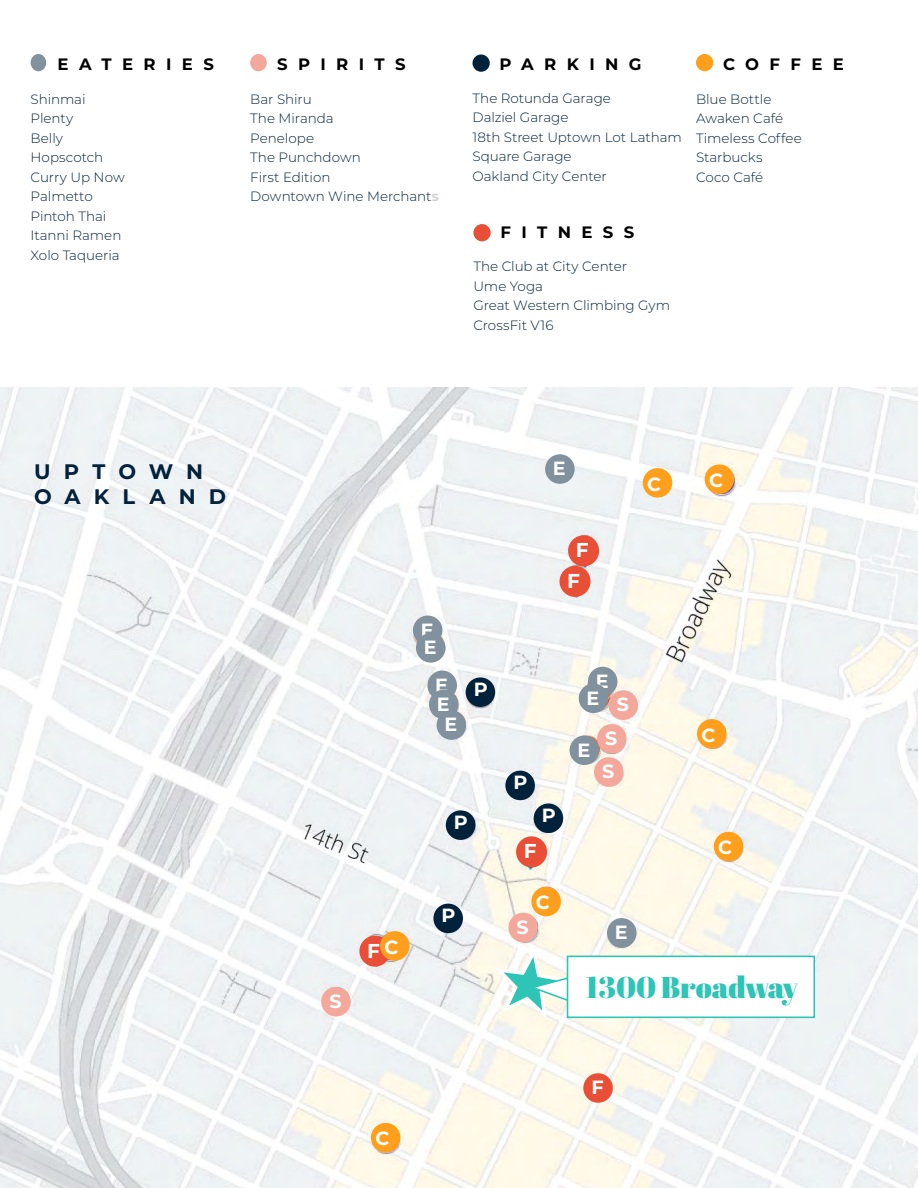
<style>
.page{position:relative;width:918px;height:1188px;background:#fff}
.page>*{position:absolute;margin:0;border:0;box-sizing:border-box;transform-origin:0 0}
.t1{font:900 30px "Abril Display";color:#2ec4b6}
.t2{font:700 21px/25.2px "Montserrat";letter-spacing:.63em;color:#02223c}
.t3{font:700 20.1px "Montserrat";color:#fff}
.t4{font:700 19.05px "Montserrat";color:#fff}
.t5{font:700 16.5px "Montserrat";letter-spacing:.63em;color:#000}
.t6{font:300 13.5px/19.5px "Montserrat";letter-spacing:-.005em;color:#02223c}
.s1{font-weight:600;color:#d1cacf}
</style>
<div class="page">
<img style="left:0;top:387px;width:917px;height:801px">
<div style="left:643px;top:468px;width:29px;height:30px;background:#ff9f1c;border-radius:50%"></div>
<div style="left:705px;top:464px;width:29px;height:30px;background:#ff9f1c;border-radius:50%"></div>
<div style="left:545px;top:454px;width:30px;height:30px;background:#81919e;border-radius:50%"></div>
<div style="left:413px;top:616px;width:29px;height:29px;background:#81919e;border-radius:50%"></div>
<div style="left:416px;top:633px;width:30px;height:30px;background:#81919e;border-radius:50%"></div>
<div style="left:427px;top:671px;width:30px;height:29px;background:#81919e;border-radius:50%"></div>
<div style="left:429px;top:690px;width:30px;height:29px;background:#81919e;border-radius:50%"></div>
<div style="left:437px;top:710px;width:29px;height:30px;background:#81919e;border-radius:50%"></div>
<div style="left:588px;top:667px;width:29px;height:29px;background:#81919e;border-radius:50%"></div>
<div style="left:579px;top:684px;width:29px;height:29px;background:#81919e;border-radius:50%"></div>
<div style="left:607px;top:918px;width:30px;height:30px;background:#81919e;border-radius:50%"></div>
<div style="left:583px;top:1073px;width:30px;height:30px;background:#e94f37;border-radius:50%"></div>
<div style="left:359px;top:936px;width:31px;height:31px;background:#e94f37;border-radius:50%"></div>
<div style="left:516px;top:836px;width:31px;height:31px;background:#e94f37;border-radius:50%"></div>
<div style="left:559px;top:566px;width:32px;height:31px;background:#e94f37;border-radius:50%"></div>
<div style="left:568px;top:535px;width:31px;height:31px;background:#e94f37;border-radius:50%"></div>
<div style="left:570px;top:735px;width:29px;height:30px;background:#81919e;border-radius:50%"></div>
<div style="left:697px;top:719px;width:30px;height:30px;background:#ff9f1c;border-radius:50%"></div>
<div style="left:714px;top:832px;width:29px;height:29px;background:#ff9f1c;border-radius:50%"></div>
<div style="left:371px;top:1123px;width:29px;height:29px;background:#ff9f1c;border-radius:50%"></div>
<div style="left:446px;top:810px;width:29px;height:30px;background:#02223c;border-radius:50%"></div>
<div style="left:433px;top:904px;width:30px;height:29px;background:#02223c;border-radius:50%"></div>
<div style="left:534px;top:804px;width:29px;height:29px;background:#02223c;border-radius:50%"></div>
<div style="left:505px;top:771px;width:30px;height:29px;background:#02223c;border-radius:50%"></div>
<div style="left:466px;top:677px;width:29px;height:30px;background:#02223c;border-radius:50%"></div>
<div style="left:380px;top:931px;width:30px;height:30px;background:#ff9f1c;border-radius:50%"></div>
<div style="left:531px;top:887px;width:30px;height:29px;background:#ff9f1c;border-radius:50%"></div>
<div style="left:594px;top:757px;width:30px;height:30px;background:#f4a79b;border-radius:50%"></div>
<div style="left:597px;top:724px;width:30px;height:30px;background:#f4a79b;border-radius:50%"></div>
<div style="left:609px;top:690px;width:29px;height:30px;background:#f4a79b;border-radius:50%"></div>
<div style="left:508px;top:913px;width:30px;height:29px;background:#f4a79b;border-radius:50%"></div>
<div style="left:321px;top:987px;width:30px;height:29px;background:#f4a79b;border-radius:50%"></div>
<svg style="left:491px;top:948px;width:107px;height:75px"></svg>
<div style="left:567px;top:956px;width:248px;height:62px;background:#fff;border:2px solid #2ec4b6"></div>
<div style="left:31px;top:54px;width:15px;height:17px;background:#81919e;border-radius:50%"></div>
<div style="left:250px;top:54px;width:17px;height:17px;background:#f4a79b;border-radius:50%"></div>
<div style="left:696px;top:54px;width:17px;height:17px;background:#ff9f1c;border-radius:50%"></div>
<div style="left:473px;top:54px;width:17px;height:18px;background:#02223c;border-radius:50%"></div>
<div style="left:473px;top:224px;width:18px;height:17px;background:#e94f37;border-radius:50%"></div>
<p class="t5" style="left:58px;top:53px;width:158px">EATERIES</p>
<p class="t6" style="left:31px;top:89px;width:56px">Shinmai</p>
<p class="t6" style="left:31px;top:108px;width:44px">Plenty</p>
<p class="t6" style="left:31px;top:128px;width:34px">Belly</p>
<p class="t6" style="left:31px;top:147px;width:74px">Hopscotch</p>
<p class="t6" style="left:31px;top:167px;width:96px">Curry Up Now</p>
<p class="t6" style="left:31px;top:186px;width:64px">Palmetto</p>
<p class="t6" style="left:31px;top:206px;width:77px">Pintoh Thai</p>
<p class="t6" style="left:31px;top:225px;width:92px">Itanni Ramen</p>
<p class="t6" style="left:31px;top:245px;width:91px">Xolo Taqueria</p>
<p class="t5" style="left:277px;top:53px;width:130px">SPIRITS</p>
<p class="t6" style="left:250px;top:89px;width:63px">Bar Shiru</p>
<p class="t6" style="left:250px;top:108px;width:85px">The Miranda</p>
<p class="t6" style="left:250px;top:128px;width:66px">Penelope</p>
<p class="t6" style="left:250px;top:147px;width:112px">The Punchdown</p>
<p class="t6" style="left:250px;top:167px;width:82px">First Edition</p>
<p class="t6" style="left:250px;top:186px;width:190px">Downtown Wine Merchant<span class="s1">s</span></p>
<p class="t5" style="left:500px;top:52px;width:144px">PARKING</p>
<p class="t6" style="left:472px;top:88px;width:140px">The Rotunda Garage</p>
<p class="t6" style="left:472px;top:107px;width:98px">Dalziel Garage</p>
<p class="t6" style="left:472px;top:127px;width:211px">18th Street Uptown Lot Latham<br>Square Garage</p>
<p class="t6" style="left:472px;top:166px;width:136px">Oakland City Center</p>
<p class="t5" style="left:723px;top:53px;width:122px">COFFEE</p>
<p class="t6" style="left:696px;top:89px;width:77px">Blue Bottle</p>
<p class="t6" style="left:696px;top:108px;width:89px">Awaken Café</p>
<p class="t6" style="left:696px;top:128px;width:107px">Timeless Coffee</p>
<p class="t6" style="left:696px;top:147px;width:68px">Starbucks</p>
<p class="t6" style="left:696px;top:167px;width:69px">Coco Café</p>
<p class="t5" style="left:500px;top:220px;width:135px">FITNESS</p>
<p class="t6" style="left:473px;top:256px;width:155px">The Club at City Center</p>
<p class="t6" style="left:473px;top:276px;width:71px">Ume Yoga</p>
<p class="t6" style="left:473px;top:295px;width:198px">Great Western Climbing Gym<br>CrossFit V16</p>
<p class="t2" style="left:34px;top:458px;width:194px">UPTOWN<br>OAKLAND</p>
<p class="t4" style="left:421px;top:616px;width:14px">E</p>
<p class="t4" style="left:424px;top:634px;width:14px">E</p>
<p class="t4" style="left:435px;top:671px;width:14px">E</p>
<p class="t4" style="left:437px;top:690px;width:14px">E</p>
<p class="t4" style="left:444px;top:711px;width:14px">E</p>
<p class="t4" style="left:474px;top:675px;width:15px">P</p>
<p class="t4" style="left:329px;top:987px;width:14px">S</p>
<p class="t4" style="left:385px;top:933px;width:16px">C</p>
<p class="t3" style="left:367px;top:936px;width:14px">F</p>
<p class="t4" style="left:454px;top:808px;width:15px">P</p>
<p class="t4" style="left:441px;top:901px;width:15px">P</p>
<p class="t4" style="left:553px;top:455px;width:14px">E</p>
<p class="t3" style="left:576px;top:536px;width:14px">F</p>
<p class="t3" style="left:567px;top:566px;width:14px">F</p>
<p class="t4" style="left:647px;top:470px;width:16px">C</p>
<p class="t4" style="left:709px;top:466px;width:16px">C</p>
<p class="t4" style="left:513px;top:768px;width:15px">P</p>
<p class="t4" style="left:542px;top:801px;width:15px">P</p>
<p class="t3" style="left:524px;top:837px;width:14px">F</p>
<p class="t4" style="left:517px;top:913px;width:14px">S</p>
<p class="t4" style="left:536px;top:889px;width:16px">C</p>
<p class="t4" style="left:596px;top:667px;width:14px">E</p>
<p class="t4" style="left:587px;top:684px;width:14px">E</p>
<p class="t4" style="left:617px;top:691px;width:14px">S</p>
<p class="t4" style="left:577px;top:736px;width:14px">E</p>
<p class="t4" style="left:605px;top:725px;width:14px">S</p>
<p class="t4" style="left:602px;top:758px;width:14px">S</p>
<p class="t4" style="left:615px;top:919px;width:14px">E</p>
<p class="t4" style="left:702px;top:721px;width:16px">C</p>
<p class="t4" style="left:718px;top:834px;width:16px">C</p>
<p class="t1" style="left:586px;top:966px;width:214px">1300 Broadway</p>
<p class="t4" style="left:375px;top:1125px;width:16px">C</p>
<p class="t4" style="left:591px;top:1074px;width:14px">F</p>
</div>
